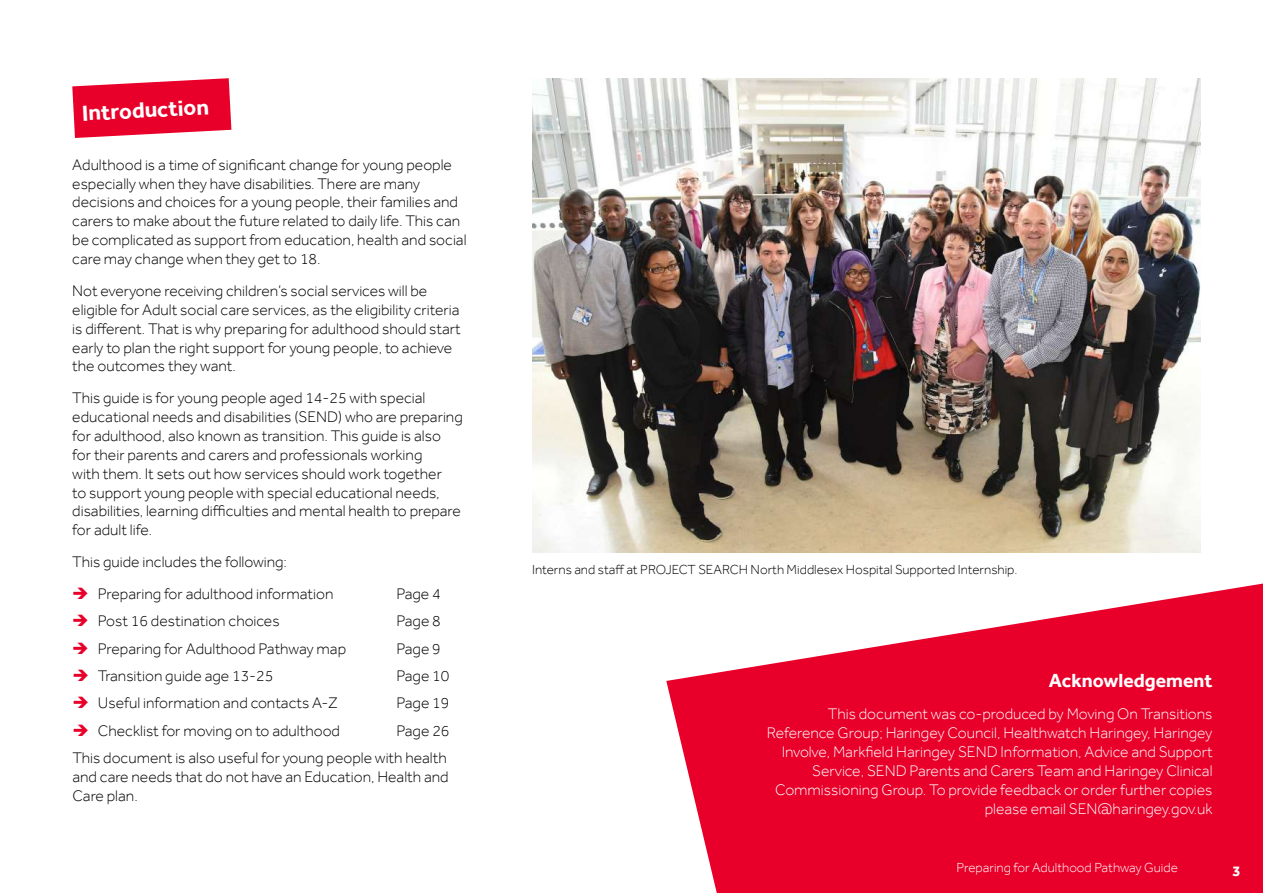
<style>
.page{position:relative;width:1263px;height:893px;background:#fff}
.page>*{position:absolute;margin:0;border:0;box-sizing:border-box;transform-origin:0 0}
.t1{font:700 22.5px "Effra";color:#fff}
.t2{font:700 19.5px "Effra";color:#fff}
.t3{font:300 15.75px/18.9px "Effra";color:#000}
.t4{font:300 15.75px/18.9px "Effra";color:#fff;text-align:right}
.t5{font:700 15px "Effra";color:#fff}
.t6{font:300 13.5px "Effra";color:#000}
.t7{font:300 13.5px "Effra";color:#fff}
</style>
<div class="page">
<svg style="left:72px;top:78px;width:159px;height:60px;background:#eb264a"></svg>
<img style="left:532px;top:78px;width:669px;height:475px">
<svg style="left:666px;top:584px;width:597px;height:309px;fill:#e8002a"></svg>
<h1 class="t1" style="left:81px;top:100px;width:128px;rotate:-3deg">Introduction</h1>
<p class="t3" style="left:72px;top:155px;width:396px">Adulthood is a time of significant change for young people especially when they have disabilities. There are many decisions and choices for a young people, their families and carers to make about the future related to daily life. This can be complicated as support from education, health and social care may change when they get to 18.</p>
<p class="t3" style="left:72px;top:281px;width:390px">Not everyone receiving children’s social services will be eligible for Adult social care services, as the eligibility criteria is different. That is why preparing for adulthood should start early to plan the right support for young people, to achieve the outcomes they want.</p>
<p class="t3" style="left:72px;top:388px;width:392px">This guide is for young people aged 14-25 with special educational needs and disabilities (SEND) who are preparing for adulthood, also known as transition. This guide is also for their parents and carers and professionals working<br>with them. It sets out how services should work together<br>to support young people with special educational needs, disabilities, learning difficulties and mental health to prepare for adult life.</p>
<p class="t3" style="left:98px;top:546px;width:237px;line-height:31.7px;text-indent:-26px">This guide includes the following:<br>Preparing for adulthood information</p>
<p class="t3" style="left:396px;top:584px;width:46px">Page 4</p>
<p class="t3" style="left:98px;top:611px;width:183px">Post 16 destination choices</p>
<p class="t3" style="left:396px;top:611px;width:46px">Page 8</p>
<p class="t3" style="left:98px;top:639px;width:250px">Preparing for Adulthood Pathway map</p>
<p class="t3" style="left:396px;top:639px;width:46px">Page 9</p>
<p class="t3" style="left:98px;top:666px;width:177px">Transition guide age 13-25</p>
<p class="t3" style="left:396px;top:666px;width:55px">Page 10</p>
<p class="t3" style="left:98px;top:694px;width:241px">Useful information and contacts A-Z</p>
<p class="t3" style="left:396px;top:694px;width:55px">Page 19</p>
<p class="t3" style="left:98px;top:721px;width:244px">Checklist for moving on to adulthood</p>
<p class="t3" style="left:72px;top:717px;width:379px;line-height:27.5px;text-align:right">Page 26<br>This document is also useful for young people with health</p>
<p class="t3" style="left:72px;top:767px;width:378px">and care needs that do not have an Education, Health and<br>Care plan.</p>
<p class="t6" style="left:532px;top:562px;width:487px">Interns and staff at PROJECT SEARCH North Middlesex Hospital Supported Internship.</p>
<p class="t2" style="left:1049px;top:669px;width:165px">Acknowledgement</p>
<p class="t4" style="left:767px;top:704px;width:447px">This document was co-produced by Moving On Transitions Reference Group; Haringey Council, Healthwatch Haringey, Haringey Involve, Markfield Haringey SEND Information, Advice and Support Service, SEND Parents and Carers Team and Haringey Clinical Commissioning Group. To provide feedback or order further copies please email SEN@haringey.gov.uk</p>
<p class="t7" style="left:957px;top:860px;width:223px">Preparing for Adulthood Pathway Guide</p>
<p class="t5" style="left:1232px;top:862px;width:10px">3</p>
</div>
